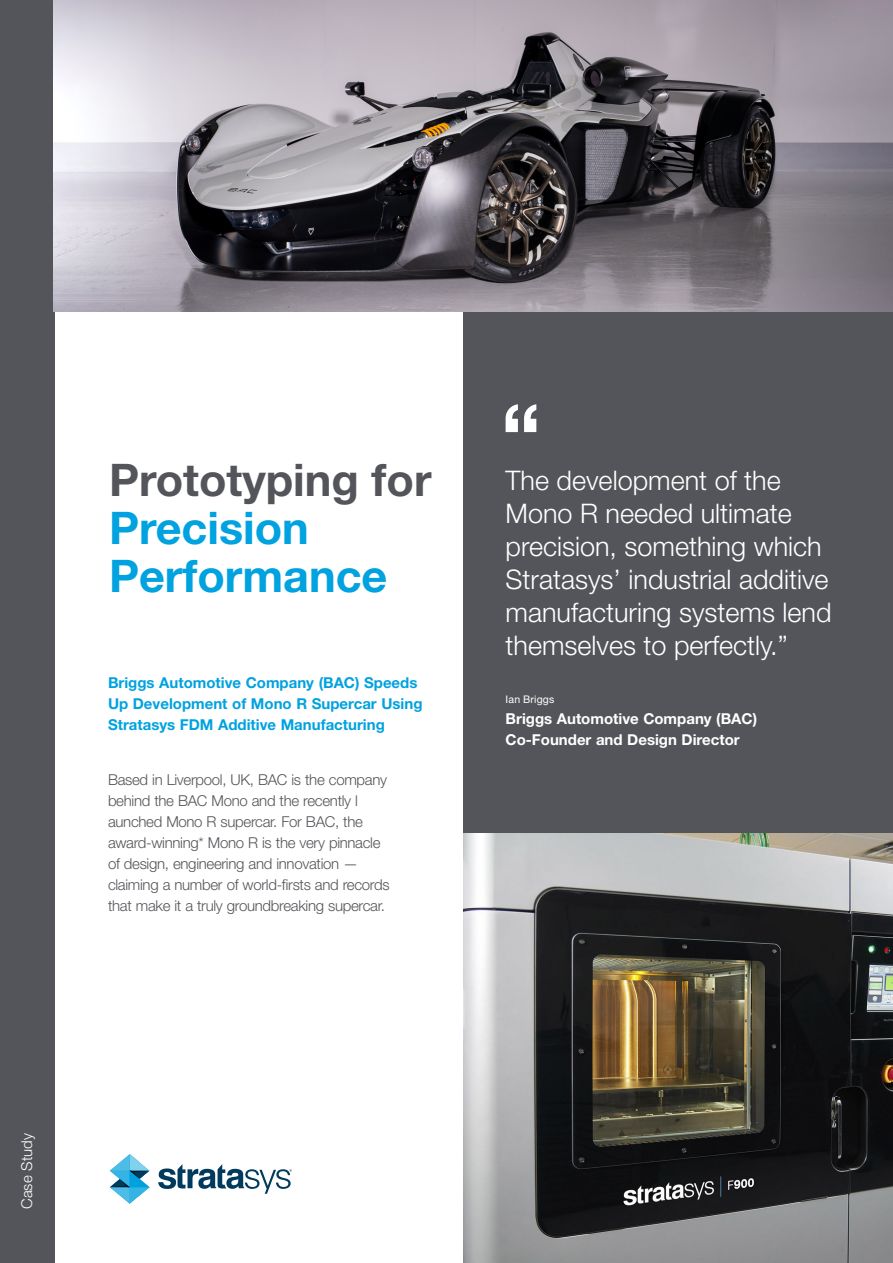
<style>
.page{position:relative;width:893px;height:1263px;background:#fff}
.page>*{position:absolute;margin:0;border:0;box-sizing:border-box;transform-origin:0 0}
.t1{font:700 45px/48px "Helvetica Neue LT Std";color:#00a2df}
.t2{font:700 45px "Helvetica Neue LT Std";color:#54555a}
.t3{font:300 27px/33px "Helvetica Neue LT Std";color:#fff}
.t4{font:300 15px/21px "Helvetica Neue LT Std";letter-spacing:-.02em;color:#54555a}
.t5{font:700 15px/21px "Helvetica Neue LT Std";color:#00a2df}
.t6{font:700 15px/21px "Helvetica Neue LT Std";color:#fff}
.t7{font:300 15px "Helvetica Neue LT Std";letter-spacing:.005em;color:#fff}
.t8{font:10.5px "Helvetica Neue LT Std";letter-spacing:.02em;color:#fff}
</style>
<div class="page">
<svg style="left:110px;top:1154px;width:39px;height:50px"></svg>
<svg style="left:158px;top:1164px;width:134px;height:30px"></svg>
<div style="left:0;top:0;width:54px;height:1263px;background:#54555a"></div>
<div style="left:463px;top:312px;width:430px;height:522px;background:#54555a"></div>
<svg style="left:506px;top:404px;width:30px;height:28px"></svg>
<img style="left:54px;top:0;width:839px;height:312px">
<img style="left:463px;top:834px;width:430px;height:429px">
<h1 class="t2" style="left:109px;top:452px;width:324px">Prototyping for</h1>
<h1 class="t1" style="left:109px;top:503px;width:280px">Precision<br>Performance</h1>
<p class="t5" style="left:108px;top:672px;width:316px">Briggs Automotive Company (BAC) Speeds<br>Up Development of Mono R Supercar Using<br>Stratasys FDM Additive Manufacturing</p>
<p class="t4" style="left:108px;top:769px;width:283px">Based in Liverpool, UK, BAC is the company behind the BAC Mono and the recently l aunched Mono R supercar. For BAC, the award-winning* Mono R is the very pinnacle of design, engineering and innovation — claiming a number of world-firsts and records that make it a truly groundbreaking supercar.</p>
<h2 class="t3" style="left:506px;top:464px;width:327px">The development of the<br>Mono R needed ultimate precision, something which<br>Stratasys’ industrial additive manufacturing systems lend themselves to perfectly.”</h2>
<p class="t8" style="left:506px;top:693px;width:50px">Ian Briggs</p>
<p class="t6" style="left:506px;top:708px;width:253px">Briggs Automotive Company (BAC)<br>Co-Founder and Design Director</p>
<p class="t7" style="left:18px;top:1209px;width:77px;rotate:-90deg">Case Study</p>
</div>
